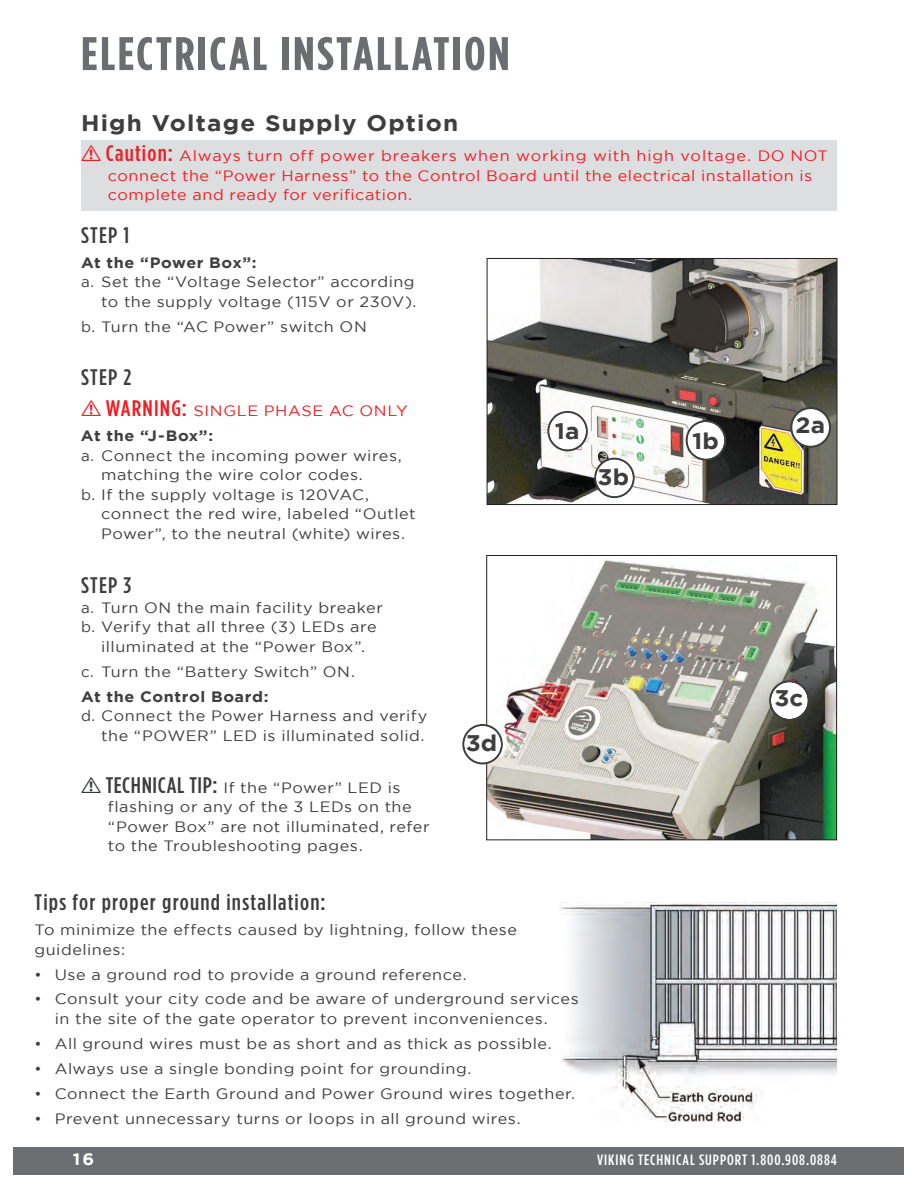
<style>
.page{position:relative;width:918px;height:1188px;background:#fff}
.page>*{position:absolute;margin:0;border:0;box-sizing:border-box;transform-origin:0 0}
.t1{font:700 47.1px "Gotham Condensed";letter-spacing:.045em;color:#6c6d70;scale:1.08 1}
.t2{font:500 22.5px "Gotham Condensed";letter-spacing:.05em;color:#3e3e3f;scale:1.08 1}
.t3{font:700 22.5px "Gotham";letter-spacing:.05em;color:#3e3e3f;scale:1.08 1}
.t4{font:700 16.5px "Gotham";color:#fff;scale:1.08 1}
.t5{font:15px/19.5px "Gotham";letter-spacing:.03em;color:#3e3e3f;text-align:right}
.t6{font:15px/19.5px "Gotham";letter-spacing:.03em;color:#3e3e3f;scale:1.08 1}
.t7{font:15px/19.5px "Gotham";letter-spacing:.035em;color:#ed1f26;scale:1.08 1}
.t8{font:15px/24.9px "Gotham";letter-spacing:.04em;color:#ed1f25;scale:1.08 1}
.t9{font:500 15px "Gotham Condensed";letter-spacing:.06em;color:#fff;scale:1.08 1}
.t10{font:700 15px "Gotham";letter-spacing:.035em;color:#3e3e3f;scale:1.08 1}
.s1{font-family:"Hazard";font-size:22.5px}
.s2{font-family:"Gotham Condensed";font-weight:500;font-size:22.5px}
.s3{font-family:"Hazard";font-size:22.5px;color:#ed1f26}
.s4{font-family:"Gotham Condensed";font-weight:500;font-size:22.5px;color:#ed1f26}
.s5{font-weight:700;color:#3e3e3f}
.s6{font-family:"Hazard";font-size:22.5px;color:#353738}
</style>
<div class="page">
<div style="left:14px;top:1147px;width:890px;height:27px;background:#6d6e71"></div>
<div style="left:81px;top:140px;width:756px;height:71px;background:#dddee0"></div>
<img style="left:560px;top:903px;width:277px;height:219px">
<img style="left:489px;top:260px;width:346px;height:243px">
<div style="left:487px;top:258px;width:350px;height:247px;border:1px solid #231f20"></div>
<svg style="left:548px;top:412px;width:39px;height:39px"></svg>
<div style="left:547px;top:411px;width:41px;height:40px;border:2px solid #3e3e3f;border-radius:50%"></div>
<svg style="left:687px;top:421px;width:38px;height:39px"></svg>
<div style="left:686px;top:420px;width:40px;height:41px;border:2px solid #3e3e3f;border-radius:50%"></div>
<svg style="left:595px;top:458px;width:39px;height:39px"></svg>
<div style="left:594px;top:458px;width:41px;height:40px;border:2px solid #3e3e3f;border-radius:50%"></div>
<div style="left:791px;top:408px;width:39px;height:39px;background:#fff;border-radius:50%"></div>
<div style="left:790px;top:407px;width:41px;height:41px;border:2px solid #3e3e3f;border-radius:50%"></div>
<img style="left:488px;top:559px;width:347px;height:279px">
<div style="left:486px;top:555px;width:351px;height:285px;border:1px solid #231f20"></div>
<svg style="left:770px;top:681px;width:39px;height:39px"></svg>
<div style="left:770px;top:681px;width:39px;height:39px;border:2px solid #3e3e3f;border-radius:50%"></div>
<div style="left:769px;top:680px;width:41px;height:41px;border:2px solid #3e3e3f;border-radius:50%"></div>
<svg style="left:465px;top:725px;width:37px;height:39px"></svg>
<div style="left:462px;top:724px;width:41px;height:40px;border:2px solid #3e3e3f;border-radius:50%"></div>
<h1 class="t1" style="left:81px;top:27px;width:398px">ELECTRICAL INSTALLATION</h1>
<h2 class="t3" style="left:81px;top:110px;width:351px">High Voltage Supply Option</h2>
<p class="t7" style="left:108px;top:146px;width:668px;text-indent:-27px"><span class="s1">!</span> <span class="s2">Caution:</span> Always turn off power breakers when working with high voltage. DO NOT connect the “Power Harness” to the Control Board until the electrical installation is complete and ready for verification.</p>
<h2 class="t2" style="left:81px;top:223px;width:46px">STEP 1</h2>
<p class="t10" style="left:81px;top:254px;width:164px">At the “Power Box”:</p>
<p class="t5" style="left:81px;top:272px;width:337px">a. Set the “Voltage Selector” according to the supply voltage (115V or 230V).</p>
<p class="t5" style="left:81px;top:316px;width:287px">b. Turn the “AC Power” switch ON</p>
<h2 class="t2" style="left:81px;top:365px;width:48px">STEP 2</h2>
<p class="t8" style="left:81px;top:398px;width:304px"><span class="s3">!</span> <span class="s4">WARNING:</span> SINGLE PHASE AC ONLY<br><span class="s5">At the “J-Box”:</span></p>
<p class="t5" style="left:81px;top:445px;width:322px">a. Connect the incoming power wires,</p>
<p class="t6" style="left:101px;top:465px;width:244px">matching the wire color codes.</p>
<p class="t5" style="left:81px;top:484px;width:290px">b. If the supply voltage is 120VAC,</p>
<p class="t6" style="left:101px;top:504px;width:293px">connect the red wire, labeled “Outlet</p>
<p class="t6" style="left:101px;top:523px;width:283px">Power”, to the neutral (white) wires.</p>
<h2 class="t2" style="left:81px;top:573px;width:48px">STEP 3</h2>
<p class="t5" style="left:81px;top:598px;width:303px;text-align:center">a. Turn ON the main facility breaker b. Verify that all three (3) LEDs are illuminated at the “Power Box”.</p>
<p class="t5" style="left:81px;top:661px;width:276px">c. Turn the “Battery Switch” ON.</p>
<p class="t10" style="left:81px;top:688px;width:175px">At the Control Board:</p>
<p class="t5" style="left:81px;top:706px;width:348px">d. Connect the Power Harness and verify the “POWER” LED is illuminated solid.</p>
<p class="t6" style="left:108px;top:778px;width:299px;text-indent:-27px"><span class="s6">!</span> <span class="s2">TECHNICAL TIP:</span> If the “Power” LED is flashing or any of the 3 LEDs on the “Power Box” are not illuminated, refer to the Troubleshooting pages.</p>
<h2 class="t3" style="left:466px;top:730px;width:31px">3d</h2>
<h2 class="t3" style="left:555px;top:418px;width:24px">1a</h2>
<h2 class="t2" style="left:34px;top:890px;width:271px">Tips for proper ground installation:</h2>
<p class="t6" style="left:34px;top:920px;width:448px">To minimize the effects caused by lightning, follow these guidelines:</p>
<p class="t5" style="left:34px;top:964px;width:434px">• Use a ground rod to provide a ground reference.</p>
<p class="t5" style="left:55px;top:989px;width:526px;text-align:left;text-indent:-20px">• Consult your city code and be aware of underground services in the site of the gate operator to prevent inconveniences.</p>
<p class="t5" style="left:34px;top:1034px;width:519px">• All ground wires must be as short and as thick as possible.</p>
<p class="t5" style="left:34px;top:1058px;width:439px">• Always use a single bonding point for grounding.</p>
<p class="t5" style="left:34px;top:1083px;width:542px">• Connect the Earth Ground and Power Ground wires together.</p>
<p class="t5" style="left:34px;top:1108px;width:488px">• Prevent unnecessary turns or loops in all ground wires.</p>
<h2 class="t3" style="left:598px;top:464px;width:31px">3b</h2>
<h2 class="t3" style="left:692px;top:428px;width:26px">1b</h2>
<h2 class="t3" style="left:796px;top:412px;width:29px">2a</h2>
<h2 class="t3" style="left:775px;top:685px;width:28px">3c</h2>
<p class="t4" style="left:73px;top:1149px;width:21px">16</p>
<p class="t9" style="left:597px;top:1151px;width:224px">VIKING TECHNICAL SUPPORT 1.800.908.0884</p>
</div>
